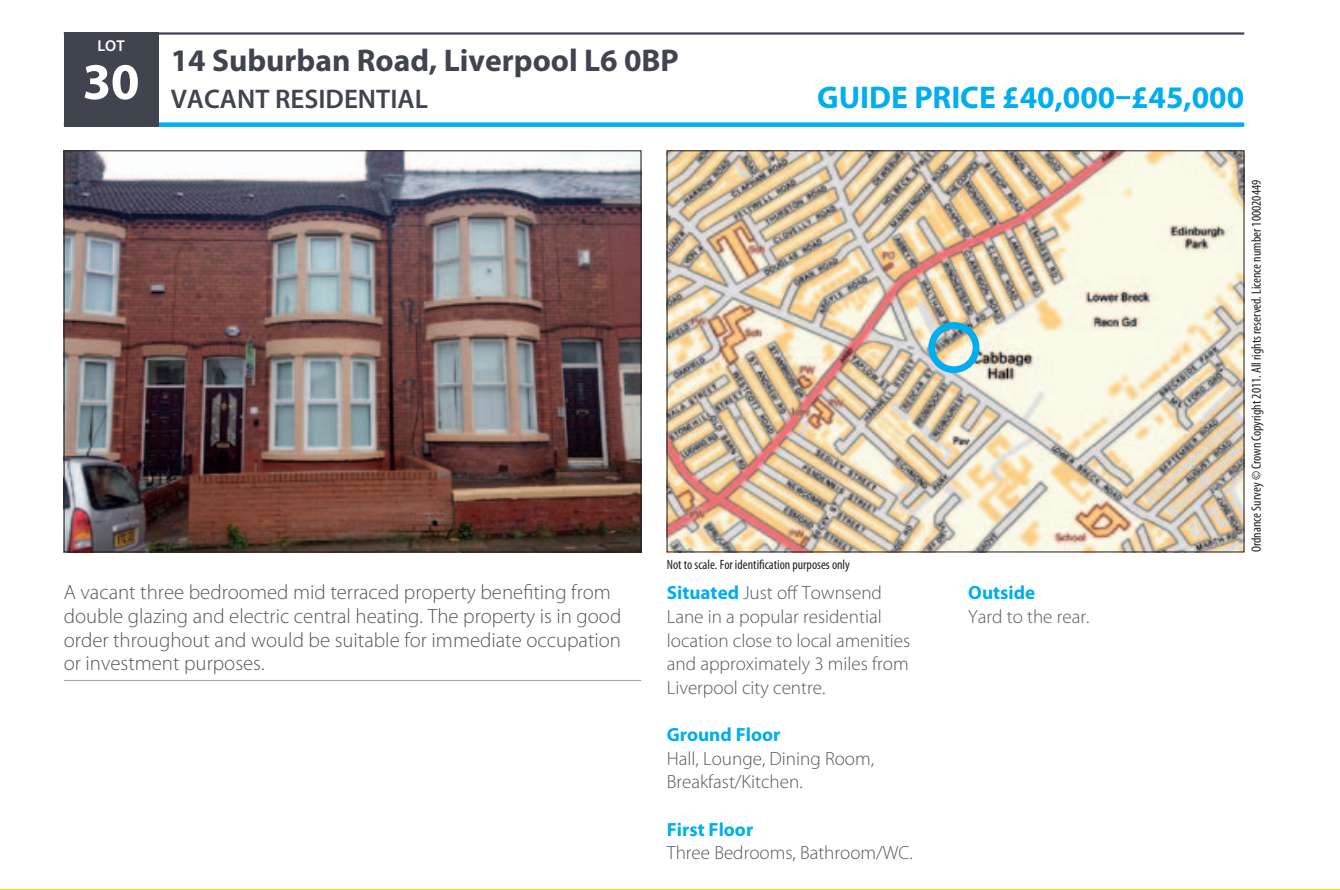
<style>
.page{position:relative;width:1340px;height:890px;background:#fff}
.page>*{position:absolute;margin:0;border:0;box-sizing:border-box;transform-origin:0 0}
.t1{font:700 31.5px "Myriad Pro";color:#40444e}
.t2{font:700 31.5px "Myriad Pro";color:#00aeef}
.t3{font:600 27px "Myriad Pro";color:#40444e}
.t4{font:300 20.7px/23.6px "Myriad Pro";color:#57585a}
.t5{font:300 19.12px/23.6px "Myriad Pro";color:#57585a}
.t6{font:700 19.12px "Myriad Pro";color:#00aeef}
.t7{font:600 15.75px "Myriad Pro";color:#fff}
.t8{font:condensed 13.5px "Myriad Pro";color:#231f20}
.s1{font-weight:700;color:#00aeef}
</style>
<div class="page">
<div style="left:64px;top:122px;width:1180px;height:5px;background:#00aeef"></div>
<div style="left:64px;top:32px;width:94px;height:95px;background:#40444e"></div>
<hr style="left:0;top:889px;width:1339px;height:1px;background:#ffdc01">
<hr style="left:64px;top:32px;width:1180px;height:3px;background:#40444e">
<img style="left:66px;top:153px;width:573px;height:397px">
<img style="left:668px;top:153px;width:574px;height:397px">
<div style="left:928px;top:322px;width:51px;height:51px;border:7px solid #00aeef;border-radius:50%"></div>
<hr style="left:64px;top:680px;width:577px;height:1px;background:#a8a9ad">
<p class="t7" style="left:97px;top:35px;width:29px">LOT</p>
<h1 class="t1" style="left:171px;top:39px;width:509px">14 Suburban Road, Liverpool L6 0BP</h1>
<h2 class="t3" style="left:83px;top:81px;width:347px"><sup>30</sup> VACANT RESIDENTIAL</h2>
<h1 class="t2" style="left:817px;top:77px;width:428px">G uide price £40,000–£45,000</h1>
<p class="t4" style="left:64px;top:580px;width:559px">A vacant three bedroomed mid terraced property benefiting from double glazing and electric central heating. The property is in good order throughout and would be suitable for immediate occupation or investment purposes.</p>
<p class="t8" style="left:666px;top:556px;width:185px">Not to scale. For identification purposes only</p>
<p class="t5" style="left:666px;top:581px;width:245px"><span class="s1">Situated</span> Just off Townsend<br>Lane in a popular residential location close to local amenities and approximately 3 miles from<br>Liverpool city centre.</p>
<p class="t6" style="left:666px;top:722px;width:115px">Ground Floor</p>
<p class="t5" style="left:666px;top:746px;width:209px">Hall, Lounge, Dining Room,<br>Breakfast/Kitchen.</p>
<p class="t6" style="left:666px;top:817px;width:88px">First Floor</p>
<p class="t5" style="left:666px;top:841px;width:247px">Three Bedrooms, Bathroom/WC.</p>
<p class="t6" style="left:968px;top:580px;width:68px">Outside</p>
<p class="t5" style="left:968px;top:605px;width:123px">Yard to the rear.</p>
<p class="t8" style="left:1248px;top:552px;width:374px;rotate:-90deg">Ordnance Survey © Crown Copyright 2011. All rights reserved. Licence number 100020449</p>
</div>
